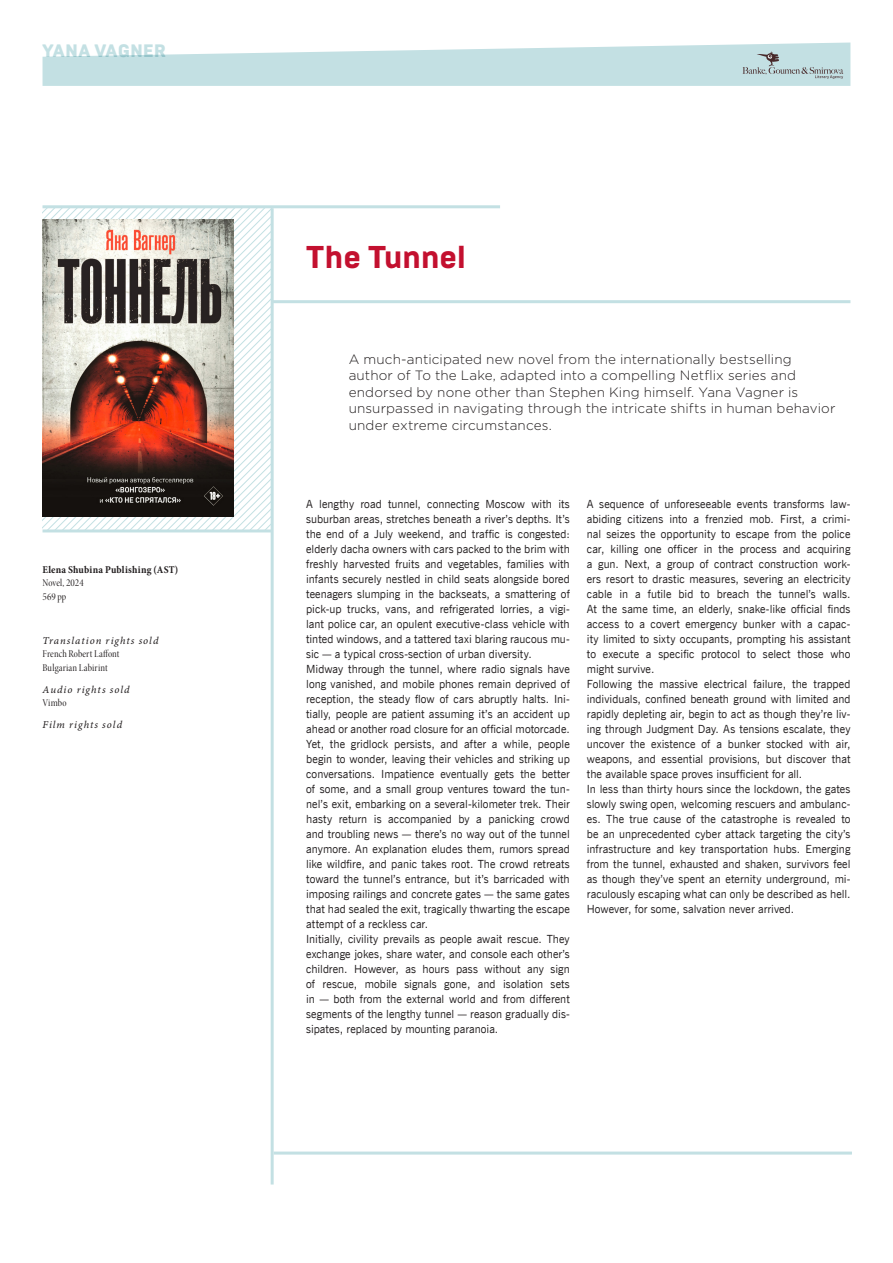
<style>
.page{position:relative;width:893px;height:1263px;background:#fff}
.page>*{position:absolute;margin:0;border:0;box-sizing:border-box;transform-origin:0 0}
.Story_headline{font:800 31.5px "Brutal Type";letter-spacing:-.01em;color:#c3102f}
.t1{font:900 18px "Brutal Type";letter-spacing:-.005em;color:#c3e0e3}
.Story_lead{font:300 13.5px/16.5px "Gotham Pro";letter-spacing:.01em;color:#231f20}
.Story_description_1{font:11.25px/15px "News Gothic BT Web";letter-spacing:.005em;color:#231f20;text-align:justify}
.Rights{font:10.5px/13.5px "Minion Pro Cn Disp";letter-spacing:.01em;color:#231f20}
.Rights-2{font:10.5px "Minion Pro It Capt";letter-spacing:.09em;color:#231f20}
.Rights_names{font:700 condensed 10.5px "Minion Pro";letter-spacing:.015em;color:#231f20}
</style>
<div class="page">
<svg style="left:43px;top:208px;width:228px;height:321px"></svg>
<img style="left:43px;top:219px;width:190px;height:298px">
<svg style="left:43px;top:43px;width:807px;height:43px;background:#cbe3e5"></svg>
<hr style="left:43px;top:529px;width:229px;height:3px;background:#c3e0e3">
<hr style="left:43px;top:205px;width:457px;height:3px;background:#c3e0e3">
<hr style="left:272px;top:300px;width:578px;height:3px;background:#c3e0e3">
<hr style="left:274px;top:1151px;width:578px;height:3px;background:#c3e0e3">
<hr style="left:271px;top:208px;width:3px;height:976px;background:#c3e0e3">
<h2 class="t1" style="left:43px;top:40px;width:125px">YANA VAGNER</h2>
<p class="Rights_names" style="left:43px;top:562px;width:137px">Elena Shubina Publishing (AST)</p>
<p class="Rights" style="left:43px;top:576px;width:43px">Novel, 2024</p>
<p class="Rights" style="left:43px;top:590px;width:25px">569 pp</p>
<p class="Rights-2" style="left:43px;top:633px;width:118px">Translation rights sold</p>
<p class="Rights" style="left:43px;top:647px;width:78px">French Robert Laffont<br>Bulgarian Labirint</p>
<p class="Rights-2" style="left:43px;top:682px;width:89px">Audio rights sold</p>
<p class="Rights" style="left:43px;top:696px;width:26px">Vimbo</p>
<p class="Rights-2" style="left:43px;top:717px;width:81px">Film rights sold</p>
<p class="Story_headline" style="left:306px;top:237px;width:162px">The Tunnel</p>
<p class="Story_lead" style="left:349px;top:351px;width:488px">A much-anticipated new novel from the internationally bestselling author of To the Lake, adapted into a compelling Netflix series and endorsed by none other than Stephen King himself. Yana Vagner is unsurpassed in navigating through the intricate shifts in human behavior under extreme circumstances.</p>
<p class="Story_description_1" style="left:306px;top:497px;width:265px">A lengthy road tunnel, connecting Moscow with its suburban areas, stretches beneath a river’s depths. It’s the end of a July weekend, and traffic is congested: elderly dacha owners with cars packed to the brim with freshly harvested fruits and vegetables, families with infants securely nestled in child seats alongside bored teenagers slumping in the backseats, a smattering of pick-up trucks, vans, and refrigerated lorries, a vigi&shy;lant police car, an opulent executive-class vehicle with tinted windows, and a tattered taxi blaring raucous mu&shy;sic — a typical cross-section of urban diversity.</p>
<p class="Story_description_1" style="left:306px;top:662px;width:265px">Midway through the tunnel, where radio signals have long vanished, and mobile phones remain deprived of reception, the steady flow of cars abruptly halts. Ini&shy;tially, people are patient assuming it’s an accident up ahead or another road closure for an official motorcade.<br>Yet, the gridlock persists, and after a while, people begin to wonder, leaving their vehicles and striking up conversations. Impatience eventually gets the better of some, and a small group ventures toward the tun&shy;nel’s exit, embarking on a several-kilometer trek. Their hasty return is accompanied by a panicking crowd and troubling news — there’s no way out of the tunnel anymore. An explanation eludes them, rumors spread like wildfire, and panic takes root. The crowd retreats toward the tunnel’s entrance, but it’s barricaded with imposing railings and concrete gates — the same gates that had sealed the exit, tragically thwarting the escape attempt of a reckless car.</p>
<p class="Story_description_1" style="left:306px;top:932px;width:265px">Initially, civility prevails as people await rescue. They exchange jokes, share water, and console each other’s children. However, as hours pass without any sign of rescue, mobile signals gone, and isolation sets in — both from the external world and from different segments of the lengthy tunnel — reason gradually dis&shy;sipates, replaced by mounting paranoia.</p>
<p class="Story_description_1" style="left:587px;top:497px;width:265px">A sequence of unforeseeable events transforms law&shy;abiding citizens into a frenzied mob. First, a crimi&shy;nal seizes the opportunity to escape from the police car, killing one officer in the process and acquiring a gun. Next, a group of contract construction work&shy;ers resort to drastic measures, severing an electricity cable in a futile bid to breach the tunnel’s walls.<br>At the same time, an elderly, snake-like official finds access to a covert emergency bunker with a capac&shy;ity limited to sixty occupants, prompting his assistant to execute a specific protocol to select those who might survive.</p>
<p class="Story_description_1" style="left:587px;top:677px;width:265px">Following the massive electrical failure, the trapped individuals, confined beneath ground with limited and rapidly depleting air, begin to act as though they’re liv&shy;ing through Judgment Day. As tensions escalate, they uncover the existence of a bunker stocked with air, weapons, and essential provisions, but discover that the available space proves insufficient for all.</p>
<p class="Story_description_1" style="left:587px;top:782px;width:265px">In less than thirty hours since the lockdown, the gates slowly swing open, welcoming rescuers and ambulanc&shy;es. The true cause of the catastrophe is revealed to be an unprecedented cyber attack targeting the city’s infrastructure and key transportation hubs. Emerging from the tunnel, exhausted and shaken, survivors feel as though they’ve spent an eternity underground, mi&shy;raculously escaping what can only be described as hell.<br>However, for some, salvation never arrived.</p>
</div>
